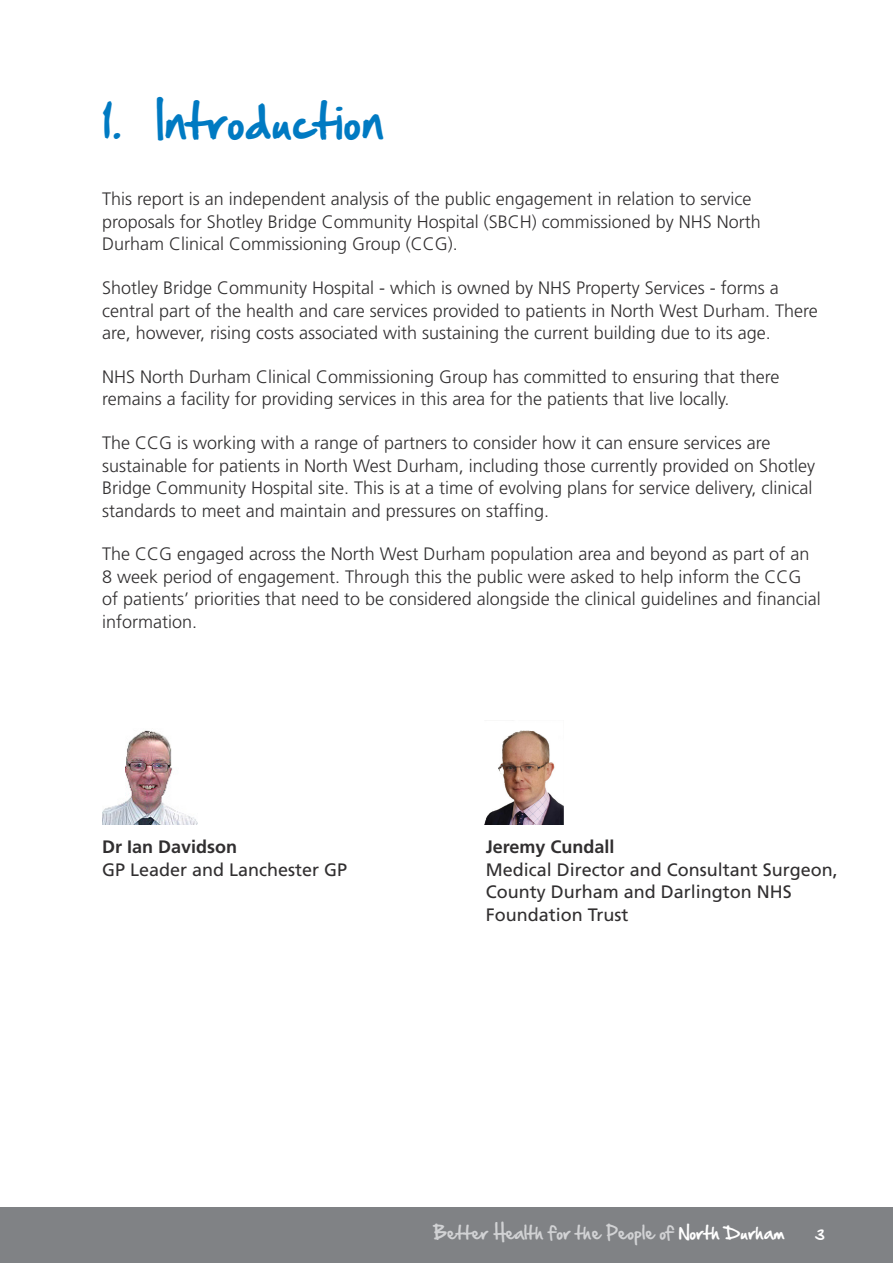
<style>
.page{position:relative;width:893px;height:1263px;background:#fff}
.page>*{position:absolute;margin:0;border:0;box-sizing:border-box;transform-origin:0 0}
.Section_Heads_Handwr{font:42px "Hand Of Sean";color:#007ac2}
.Body_Copy{font:300 18px/22.5px "Frutiger";color:#312f30}
.Body_Copy-2{font:18px/22.5px "Frutiger";color:#312f30}
.t1{font:15.9px "Hand Of Sean";color:#d1d2d4}
.t2{font:13.5px "Hand Of Sean";color:#fff}
.s1{font-weight:700}
.s2{color:#fff}
</style>
<div class="page">
<div style="left:0;top:1208px;width:893px;height:55px;background:#808285"></div>
<img style="left:102px;top:730px;width:96px;height:94px">
<img style="left:485px;top:730px;width:78px;height:94px">
<p class="Section_Heads_Handwr" style="left:102px;top:84px;width:284px">1. Introduction</p>
<p class="Body_Copy" style="left:102px;top:188px;width:660px">This report is an independent analysis of the public engagement in relation to service proposals for Shotley Bridge Community Hospital (SBCH) commissioned by NHS North<br>Durham Clinical Commissioning Group (CCG).</p>
<p class="Body_Copy" style="left:102px;top:277px;width:717px">Shotley Bridge Community Hospital - which is owned by NHS Property Services - forms a central part of the health and care services provided to patients in North West Durham. There are, however, rising costs associated with sustaining the current building due to its age.</p>
<p class="Body_Copy" style="left:102px;top:365px;width:679px">NHS North Durham Clinical Commissioning Group has committed to ensuring that there remains a facility for providing services in this area for the patients that live locally.</p>
<p class="Body_Copy" style="left:102px;top:432px;width:715px">The CCG is working with a range of partners to consider how it can ensure services are sustainable for patients in North West Durham, including those currently provided on Shotley Bridge Community Hospital site. This is at a time of evolving plans for service delivery, clinical standards to meet and maintain and pressures on staffing.</p>
<p class="Body_Copy" style="left:102px;top:543px;width:720px">The CCG engaged across the North West Durham population area and beyond as part of an 8 week period of engagement. Through this the public were asked to help inform the CCG of patients’ priorities that need to be considered alongside the clinical guidelines and financial information.</p>
<p class="Body_Copy-2" style="left:102px;top:836px;width:247px"><span class="s1">Dr Ian Davidson<br></span>GP Leader and Lanchester GP</p>
<p class="Body_Copy-2" style="left:486px;top:836px;width:354px"><span class="s1">Jeremy Cundall<br></span>Medical Director and Consultant Surgeon,<br>County Durham and Darlington NHS<br>Foundation Trust</p>
<p class="t1" style="left:433px;top:1218px;width:353px">Better Health for the People of <span class="s2">North Durham</span></p>
<p class="t2" style="left:815px;top:1222px;width:12px">3</p>
</div>
